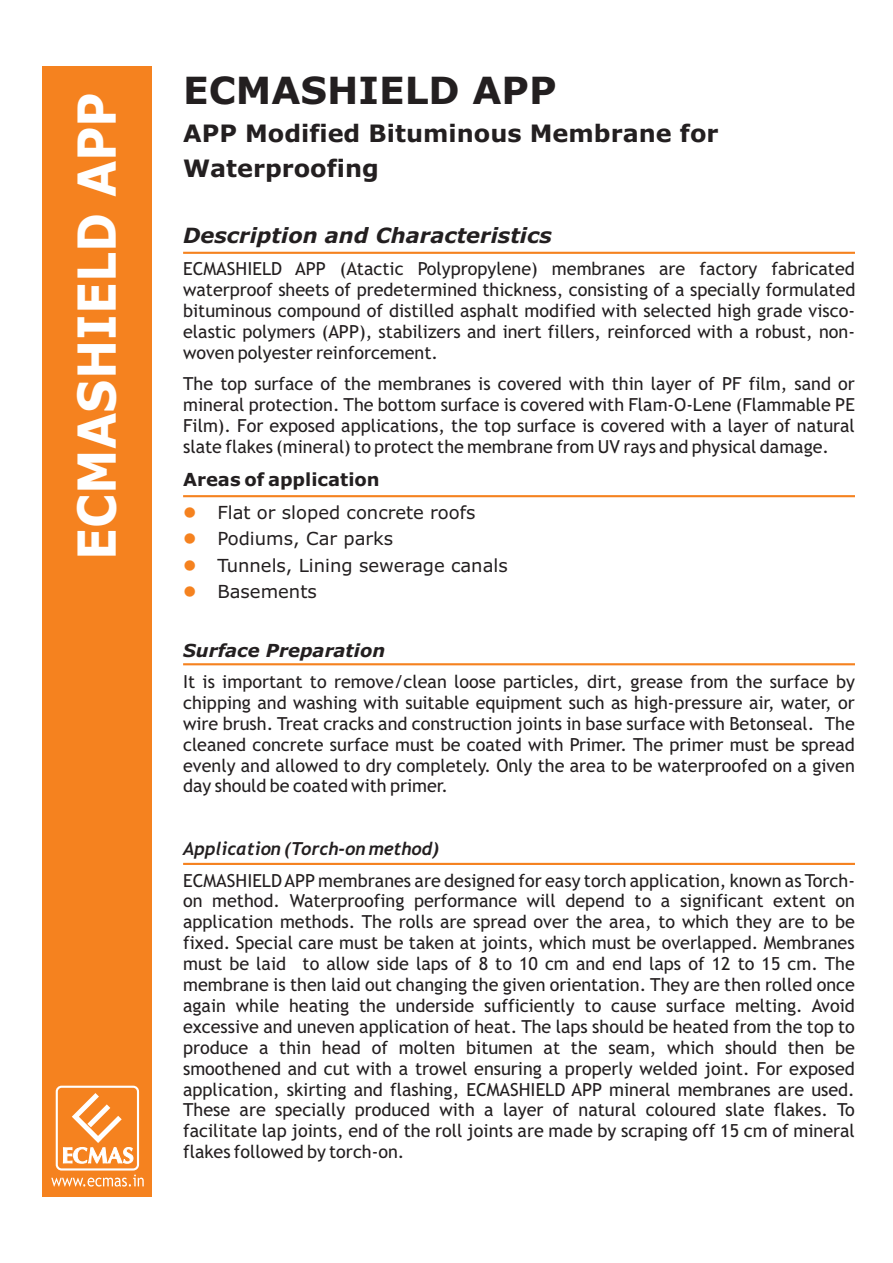
<style>
.page{position:relative;width:893px;height:1263px;background:#fff}
.page>*{position:absolute;margin:0;border:0;box-sizing:border-box;transform-origin:0 0}
.t1{font:700 52.5px "Verdana";color:#fff;scale:.89 1}
.t2{font:700 37.5px "Verdana";color:#231f20}
.t3{font:700 24px/35px "Verdana";color:#231f20}
.t4{font:italic 700 21px "Verdana";color:#231f20}
.t5{font:18px/20.9px "Trebuchet MS";color:#231f20;text-align:justify}
.t6{font:18px "Verdana";color:#231f20}
.t7{font:italic 700 18px "Trebuchet";color:#231f20}
.t8{font:700 18px "Verdana";color:#231f20}
.t9{font:italic 700 18px "Verdana";color:#231f20}
.s1{color:#f5821f}
</style>
<div class="page">
<hr style="left:183px;top:252px;width:672px;height:2px;background:#f5821f">
<div style="left:43px;top:66px;width:109px;height:1131px;background:#f5821f"></div>
<svg style="left:51px;top:1174px;width:93px;height:12px"></svg>
<div style="left:56px;top:1086px;width:83px;height:84px;border:2px solid #fff;border-radius:5px"></div>
<svg style="left:63px;top:1093px;width:70px;height:70px"></svg>
<hr style="left:183px;top:495px;width:672px;height:2px;background:#f5821f">
<hr style="left:183px;top:663px;width:672px;height:2px;background:#f5821f">
<hr style="left:183px;top:863px;width:672px;height:2px;background:#f5821f">
<h1 class="t1" style="left:76px;top:560px;width:527px;rotate:-90deg">ECMASHIELD APP</h1>
<h2 class="t2" style="left:183px;top:75px;width:375px">ECMASHIELD APP</h2>
<h3 class="t3" style="left:183px;top:118px;width:537px">APP Modified Bituminous Membrane for<br>Waterproofing</h3>
<p class="t4" style="left:183px;top:227px;width:370px">Description and Characteristics</p>
<p class="t5" style="left:183px;top:260px;width:674px">ECMASHIELD APP (Atactic Polypropylene) membranes are factory fabricated waterproof sheets of predetermined thickness, consisting of a specially formulated bituminous compound of distilled asphalt modified with selected high grade visco&shy;elastic polymers (APP), stabilizers and inert fillers, reinforced with a robust, non&shy;woven polyester reinforcement.</p>
<p class="t5" style="left:183px;top:375px;width:673px">The top surface of the membranes is covered with thin layer of PF film, sand or mineral protection. The bottom surface is covered with Flam-O-Lene (Flammable PE Film). For exposed applications, the top surface is covered with a layer of natural slate flakes (mineral) to protect the membrane from UV rays and physical damage.</p>
<p class="t8" style="left:183px;top:472px;width:198px">Areas of application</p>
<p class="t6" style="left:183px;top:505px;width:294px"><span class="s1">●</span> Flat or sloped concrete roofs</p>
<p class="t6" style="left:183px;top:531px;width:212px"><span class="s1">●</span> Podiums, Car parks</p>
<p class="t6" style="left:183px;top:558px;width:326px"><span class="s1">●</span> Tunnels, Lining sewerage canals</p>
<p class="t6" style="left:183px;top:584px;width:135px"><span class="s1">●</span> Basements</p>
<p class="t9" style="left:183px;top:643px;width:204px">Surface Preparation</p>
<p class="t5" style="left:183px;top:673px;width:673px">It is important to remove/clean loose particles, dirt, grease from the surface by chipping and washing with suitable equipment such as high-pressure air, water, or wire brush. Treat cracks and construction joints in base surface with Betonseal. The cleaned concrete surface must be coated with Primer. The primer must be spread evenly and allowed to dry completely. Only the area to be waterproofed on a given day should be coated with primer.</p>
<p class="t7" style="left:183px;top:842px;width:258px">Application (Torch-on method)</p>
<p class="t5" style="left:183px;top:871px;width:673px">ECMASHIELD APP membranes are designed for easy torch application, known as Torch&shy;on method. Waterproofing performance will depend to a significant extent on application methods. The rolls are spread over the area, to which they are to be fixed. Special care must be taken at joints, which must be overlapped. Membranes must be laid to allow side laps of 8 to 10 cm and end laps of 12 to 15 cm. The membrane is then laid out changing the given orientation. They are then rolled once again while heating the underside sufficiently to cause surface melting. Avoid excessive and uneven application of heat. The laps should be heated from the top to produce a thin head of molten bitumen at the seam, which should then be smoothened and cut with a trowel ensuring a properly welded joint. For exposed application, skirting and flashing, ECMASHIELD APP mineral membranes are used.<br>These are specially produced with a layer of natural coloured slate flakes. To facilitate lap joints, end of the roll joints are made by scraping off 15 cm of mineral flakes followed by torch-on.</p>
</div>
